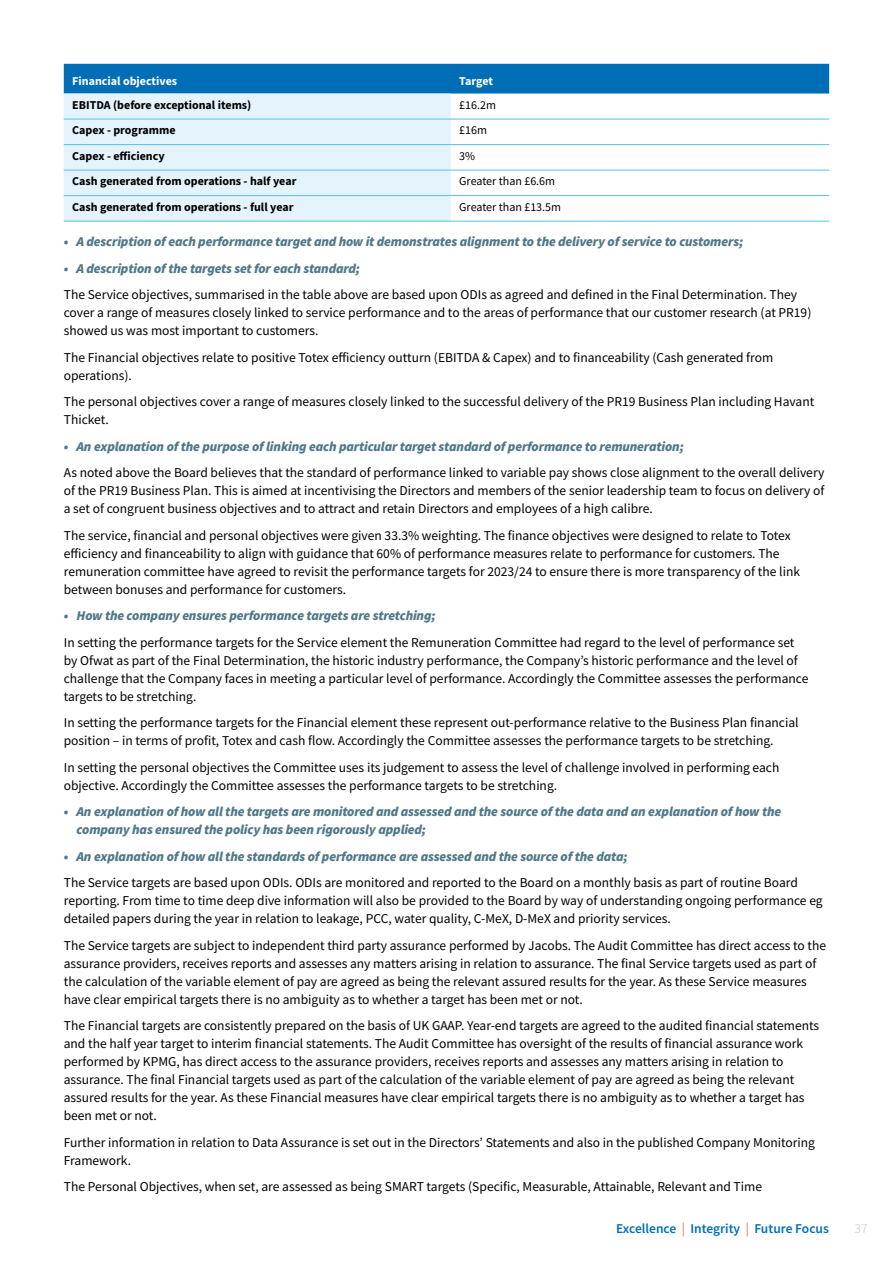
<style>
.page{position:relative;width:893px;height:1263px;background:#fff}
.page>*{position:absolute;margin:0;border:0;box-sizing:border-box;transform-origin:0 0}
.t1{font:13.5px/18px "Source Sans Pro";color:#000}
.t2{font:italic 900 13.5px/18px "Source Sans Pro";letter-spacing:-.01em;color:#50788a}
.t3{font:600 13.5px "Source Sans Pro";color:#006eb6}
.t4{font:300 13.5px "Source Sans Pro";color:#c6c6c6}
.t5{font:700 12px "Source Sans Pro";color:#000}
.t6{font:12px "Source Sans Pro";color:#000}
.t7{font:700 12px "Source Sans Pro";color:#fff}
.s1{font-weight:400;color:#ed6c36}
</style>
<div class="page">
<div style="left:64px;top:64px;width:765px;height:30px;background:#006eb6"></div>
<div style="left:64px;top:94px;width:387px;height:127px;background:#e5f4fc"></div>
<hr style="left:64px;top:221px;width:387px;height:1px;background:#55c1e9">
<hr style="left:451px;top:221px;width:378px;height:1px;background:#55c1e9">
<hr style="left:64px;top:119px;width:387px;height:1px;background:#55c1e9">
<hr style="left:451px;top:119px;width:378px;height:1px;background:#55c1e9">
<hr style="left:64px;top:144px;width:387px;height:1px;background:#55c1e9">
<hr style="left:451px;top:144px;width:378px;height:1px;background:#55c1e9">
<hr style="left:64px;top:170px;width:387px;height:1px;background:#55c1e9">
<hr style="left:451px;top:170px;width:378px;height:1px;background:#55c1e9">
<hr style="left:64px;top:195px;width:387px;height:1px;background:#55c1e9">
<hr style="left:451px;top:195px;width:378px;height:1px;background:#55c1e9">
<p class="t7" style="left:72px;top:73px;width:106px">Financial objectives</p>
<p class="t7" style="left:459px;top:73px;width:35px">Target</p>
<p class="t5" style="left:72px;top:97px;width:181px">EBITDA (before exceptional items)</p>
<p class="t6" style="left:459px;top:97px;width:38px">£16.2m</p>
<p class="t5" style="left:72px;top:122px;width:105px">Capex - programme</p>
<p class="t6" style="left:459px;top:123px;width:29px">£16m</p>
<p class="t5" style="left:72px;top:148px;width:94px">Capex - efficiency</p>
<p class="t6" style="left:459px;top:148px;width:17px">3%</p>
<p class="t5" style="left:72px;top:173px;width:226px">Cash generated from operations - half year</p>
<p class="t6" style="left:459px;top:174px;width:97px">Greater than £6.6m</p>
<p class="t5" style="left:72px;top:199px;width:223px">Cash generated from operations - full year</p>
<p class="t6" style="left:459px;top:199px;width:103px">Greater than £13.5m</p>
<p class="t2" style="left:64px;top:232px;width:681px">• A description of each performance target and how it demonstrates alignment to the delivery of service to customers;</p>
<p class="t2" style="left:64px;top:259px;width:298px">• A description of the targets set for each standard;</p>
<p class="t1" style="left:64px;top:285px;width:749px">The Service objectives, summarised in the table above are based upon ODIs as agreed and defined in the Final Determination. They cover a range of measures closely linked to service performance and to the areas of performance that our customer research (at PR19) showed us was most important to customers.</p>
<p class="t1" style="left:64px;top:348px;width:711px">The Financial objectives relate to positive Totex efficiency outturn (EBITDA &amp; Capex) and to financeability (Cash generated from operations).</p>
<p class="t1" style="left:64px;top:392px;width:752px">The personal objectives cover a range of measures closely linked to the successful delivery of the PR19 Business Plan including Havant<br>Thicket.</p>
<p class="t2" style="left:64px;top:437px;width:622px">• An explanation of the purpose of linking each particular target standard of performance to remuneration;</p>
<p class="t1" style="left:64px;top:463px;width:762px;text-align:justify">As noted above the Board believes that the standard of performance linked to variable pay shows close alignment to the overall delivery of the PR19 Business Plan. This is aimed at incentivising the Directors and members of the senior leadership team to focus on delivery of a set of congruent business objectives and to attract and retain Directors and employees of a high calibre.</p>
<p class="t1" style="left:64px;top:526px;width:738px">The service, financial and personal objectives were given 33.3% weighting. The finance objectives were designed to relate to Totex efficiency and financeability to align with guidance that 60% of performance measures relate to performance for customers. The remuneration committee have agreed to revisit the performance targets for 2023/24 to ensure there is more transparency of the link between bonuses and performance for customers.</p>
<p class="t2" style="left:64px;top:606px;width:373px">• How the company ensures performance targets are stretching;</p>
<p class="t1" style="left:64px;top:633px;width:746px">In setting the performance targets for the Service element the Remuneration Committee had regard to the level of performance set by Ofwat as part of the Final Determination, the historic industry performance, the Company’s historic performance and the level of challenge that the Company faces in meeting a particular level of performance. Accordingly the Committee assesses the performance targets to be stretching.</p>
<p class="t1" style="left:64px;top:713px;width:736px">In setting the performance targets for the Financial element these represent out-performance relative to the Business Plan financial position – in terms of profit, Totex and cash flow. Accordingly the Committee assesses the performance targets to be stretching.</p>
<p class="t1" style="left:64px;top:758px;width:717px">In setting the personal objectives the Committee uses its judgement to assess the level of challenge involved in performing each objective. Accordingly the Committee assesses the performance targets to be stretching.</p>
<p class="t2" style="left:77px;top:802px;width:706px;text-indent:-13px">• An explanation of how all the targets are monitored and assessed and the source of the data and an explanation of how the company has ensured the policy has been rigorously applied;</p>
<p class="t2" style="left:64px;top:847px;width:565px">• An explanation of how all the standards of performance are assessed and the source of the data;</p>
<p class="t1" style="left:64px;top:873px;width:760px">The Service targets are based upon ODIs. ODIs are monitored and reported to the Board on a monthly basis as part of routine Board reporting. From time to time deep dive information will also be provided to the Board by way of understanding ongoing performance eg detailed papers during the year in relation to leakage, PCC, water quality, C-MeX, D-MeX and priority services.</p>
<p class="t1" style="left:64px;top:936px;width:764px">The Service targets are subject to independent third party assurance performed by Jacobs. The Audit Committee has direct access to the assurance providers, receives reports and assesses any matters arising in relation to assurance. The final Service targets used as part of the calculation of the variable element of pay are agreed as being the relevant assured results for the year. As these Service measures have clear empirical targets there is no ambiguity as to whether a target has been met or not.</p>
<p class="t1" style="left:64px;top:1016px;width:757px">The Financial targets are consistently prepared on the basis of UK GAAP. Year-end targets are agreed to the audited financial statements and the half year target to interim financial statements. The Audit Committee has oversight of the results of financial assurance work performed by KPMG, has direct access to the assurance providers, receives reports and assesses any matters arising in relation to assurance. The final Financial targets used as part of the calculation of the variable element of pay are agreed as being the relevant assured results for the year. As these Financial measures have clear empirical targets there is no ambiguity as to whether a target has been met or not.</p>
<p class="t1" style="left:64px;top:1133px;width:753px">Further information in relation to Data Assurance is set out in the Directors’ Statements and also in the published Company Monitoring<br>Framework.</p>
<p class="t1" style="left:64px;top:1177px;width:700px">The Personal Objectives, when set, are assessed as being SMART targets (Specific, Measurable, Attainable, Relevant and Time</p>
<p class="t3" style="left:616px;top:1219px;width:214px">Excellence <span class="s1">|</span> Integrity <span class="s1">|</span> Future Focus</p>
<p class="t4" style="left:855px;top:1220px;width:14px">37</p>
</div>
